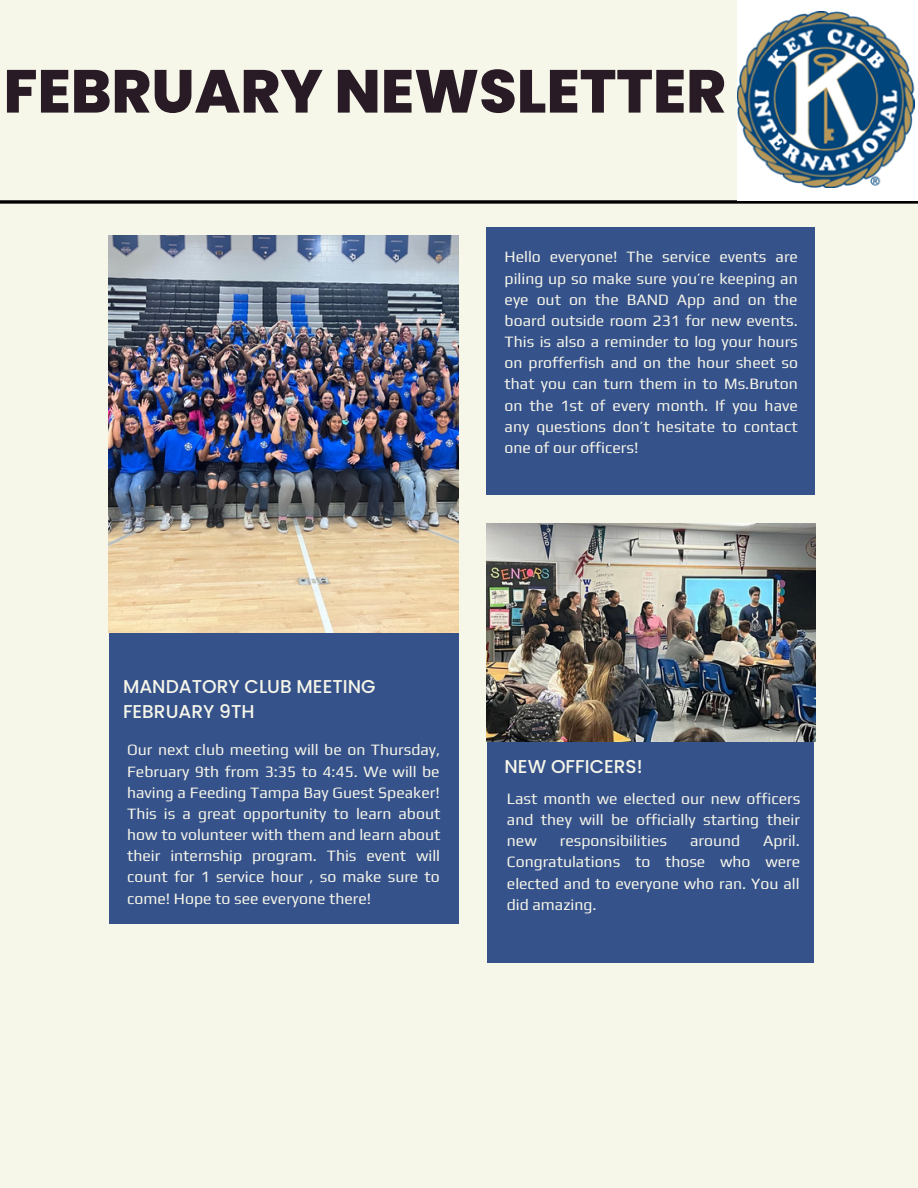
<style>
.page{position:relative;width:918px;height:1188px;background:#f6f6e9}
.page>*{position:absolute;margin:0;border:0;box-sizing:border-box;transform-origin:0 0}
.t1{font:800 60.6px "Poppins";color:#291b25}
.t2{font:500 18.6px/25.3px "Poppins";color:#f6f6e9}
.t3{font:15.75px/21.1px "Play";color:#f6f6e9;text-align:justify}
</style>
<div class="page">
<div style="left:109px;top:632px;width:350px;height:292px;background:#36528b"></div>
<img style="left:109px;top:235px;width:350px;height:397px">
<div style="left:487px;top:742px;width:327px;height:221px;background:#36528b"></div>
<div style="left:486px;top:228px;width:329px;height:267px;background:#36528b"></div>
<img style="left:487px;top:523px;width:328px;height:219px">
<svg style="left:0;top:200px;width:918px;height:4px;background:#2f2f2d"></svg>
<div style="left:738px;top:0;width:180px;height:200px;background:#fff"></div>
<img style="left:738px;top:12px;width:176px;height:175px">
<h1 class="t1" style="left:4px;top:49px;width:724px">FEBRUARY NEWSLETTER</h1>
<p class="t3" style="left:505px;top:246px;width:295px">Hello everyone! The service events are piling up so make sure you’re keeping an eye out on the BAND App and on the board outside room 231 for new events.<br>This is also a reminder to log your hours on profferfish and on the hour sheet so that you can turn them in to Ms.Bruton on the 1st of every month. If you have any questions don’t hesitate to contact one of our officers!</p>
<p class="t2" style="left:123px;top:674px;width:254px">MANDATORY CLUB MEETING<br>FEBRUARY 9TH</p>
<p class="t3" style="left:127px;top:739px;width:315px">Our next club meeting will be on Thursday, February 9th from 3:35 to 4:45. We will be having a Feeding Tampa Bay Guest Speaker!<br>This is a great opportunity to learn about how to volunteer with them and learn about their internship program. This event will count for 1 service hour , so make sure to come! Hope to see everyone there!</p>
<p class="t2" style="left:505px;top:754px;width:140px">NEW OFFICERS!</p>
<p class="t3" style="left:507px;top:788px;width:295px">Last month we elected our new officers and they will be officially starting their new</p>
<p class="t3" style="left:507px;top:830px;width:295px;text-indent:256px">April.<br>Congratulations to those who were elected and to everyone who ran. You all did amazing.</p>
<p class="t3" style="left:560px;top:830px;width:109px">responsibilities</p>
<p class="t3" style="left:690px;top:830px;width:52px">around</p>
</div>
